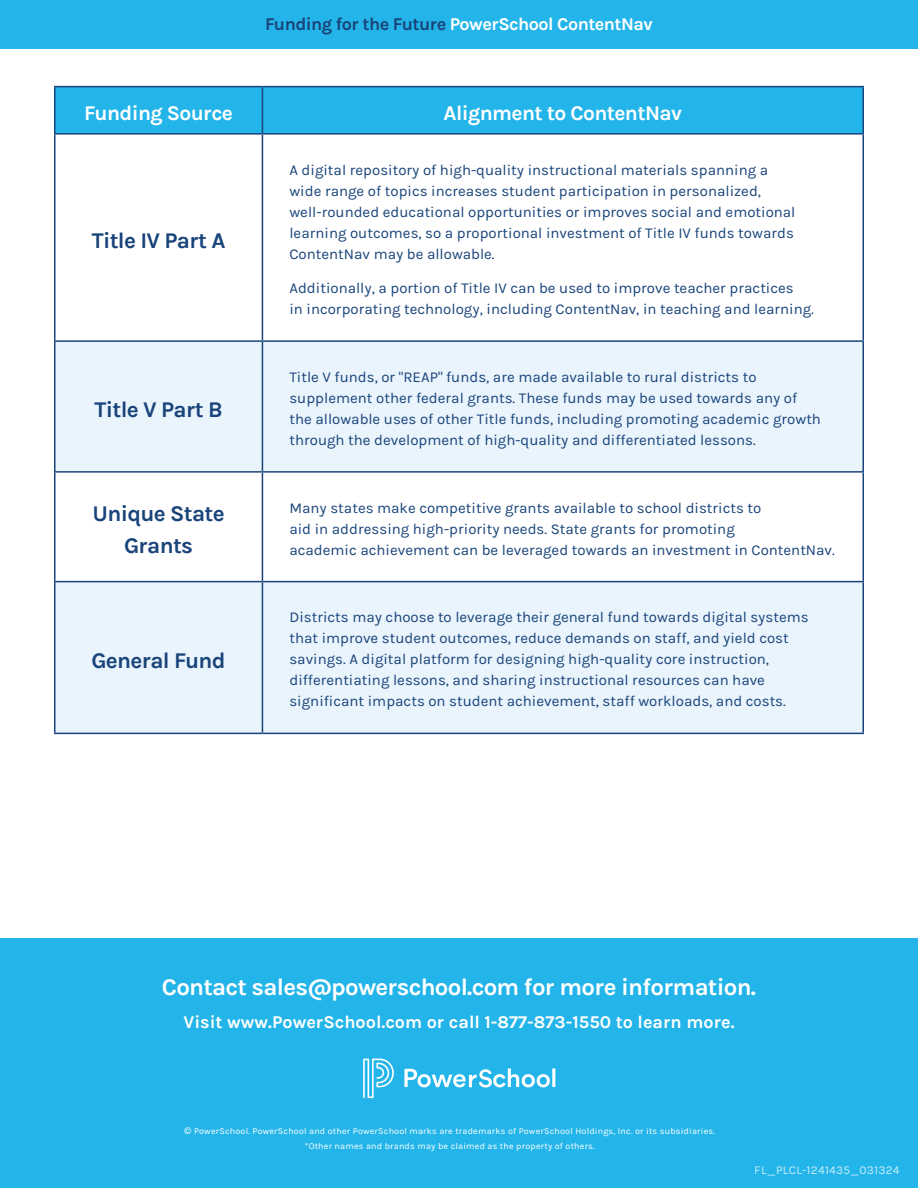
<style>
.page{position:relative;width:918px;height:1188px;background:#fff}
.page>*{position:absolute;margin:0;border:0;box-sizing:border-box;transform-origin:0 0}
.t1{font:700 24px "Karla";letter-spacing:-.03em;color:#fff}
.t2{font:700 22.5px/32.2px "Karla";letter-spacing:-.03em;color:#19447a;text-align:center}
.t3{font:700 21px "Karla";letter-spacing:-.03em;color:#fff}
.t4{font:700 18px "Karla";color:#fff}
.t5{font:700 18px "Karla";letter-spacing:-.03em;color:#fff}
.t6{font:15px/21px "Karla";color:#19447a}
.t7{font:12px "Karla";letter-spacing:.02em;color:#fff}
.t8{font:9px/15px "Karla";letter-spacing:.02em;color:#fff;text-align:center}
.s1{color:#19447a}
.s2{font-family:"Arial"}
</style>
<div class="page">
<div style="left:56px;top:87px;width:806px;height:46px;background:#23b5e9"></div>
<svg style="left:56px;top:342px;width:806px;height:391px;fill:#eaf4fc"></svg>
<hr style="left:54px;top:86px;width:208px;height:1px;background:#19447a">
<hr style="left:54px;top:87px;width:2px;height:46px;background:#19447a">
<hr style="left:262px;top:86px;width:602px;height:1px;background:#19447a">
<hr style="left:262px;top:87px;width:1px;height:46px;background:#19447a">
<hr style="left:862px;top:87px;width:2px;height:46px;background:#19447a">
<hr style="left:54px;top:133px;width:208px;height:2px;background:#19447a">
<hr style="left:54px;top:135px;width:2px;height:205px;background:#19447a">
<hr style="left:262px;top:133px;width:602px;height:2px;background:#19447a">
<hr style="left:262px;top:135px;width:1px;height:205px;background:#19447a">
<hr style="left:862px;top:135px;width:2px;height:205px;background:#19447a">
<hr style="left:54px;top:340px;width:208px;height:2px;background:#19447a">
<hr style="left:54px;top:342px;width:2px;height:129px;background:#19447a">
<hr style="left:262px;top:340px;width:602px;height:2px;background:#19447a">
<hr style="left:262px;top:342px;width:1px;height:129px;background:#19447a">
<hr style="left:862px;top:342px;width:2px;height:129px;background:#19447a">
<hr style="left:54px;top:471px;width:208px;height:2px;background:#19447a">
<hr style="left:54px;top:473px;width:2px;height:108px;background:#19447a">
<hr style="left:262px;top:471px;width:602px;height:2px;background:#19447a">
<hr style="left:262px;top:473px;width:1px;height:108px;background:#19447a">
<hr style="left:862px;top:473px;width:2px;height:108px;background:#19447a">
<hr style="left:54px;top:581px;width:208px;height:1px;background:#19447a">
<hr style="left:54px;top:582px;width:2px;height:151px;background:#19447a">
<hr style="left:262px;top:581px;width:602px;height:1px;background:#19447a">
<hr style="left:262px;top:582px;width:1px;height:151px;background:#19447a">
<hr style="left:862px;top:582px;width:2px;height:151px;background:#19447a">
<hr style="left:54px;top:733px;width:208px;height:1px;background:#19447a">
<hr style="left:262px;top:733px;width:602px;height:1px;background:#19447a">
<div style="left:0;top:939px;width:918px;height:249px;background:#23b5e9"></div>
<svg style="left:363px;top:1059px;width:31px;height:39px"></svg>
<hr style="left:552px;top:1068px;width:3px;height:19px;background:#fff">
<svg style="left:404px;top:1068px;width:146px;height:20px"></svg>
<div style="left:0;top:0;width:918px;height:48px;background:#23b5e9"></div>
<p class="t5" style="left:265px;top:14px;width:389px"><span class="s1">Funding for the Future</span> PowerSchool ContentNav</p>
<h3 class="t3" style="left:84px;top:101px;width:150px">Funding Source</h3>
<h3 class="t3" style="left:444px;top:101px;width:240px">Alignment to ContentNav</h3>
<h2 class="t2" style="left:92px;top:224px;width:135px">Title IV Part A</h2>
<h2 class="t2" style="left:95px;top:393px;width:130px">Title V Part B</h2>
<p class="t6" style="left:289px;top:159px;width:508px">A digital repository of high-quality instructional materials spanning a wide range of topics increases student participation in personalized, well-rounded educational opportunities or improves social and emotional learning outcomes, so a proportional investment of Title IV funds towards ContentNav may be allowable.</p>
<p class="t6" style="left:289px;top:278px;width:526px">Additionally, a portion of Title IV can be used to improve teacher practices<br>in incorporating technology, including ContentNav, in teaching and learning.</p>
<p class="t6" style="left:289px;top:367px;width:533px">Title V funds, or "REAP" funds, are made available to rural districts to supplement other federal grants. These funds may be used towards any of the allowable uses of other Title funds, including promoting academic growth through the development of high-quality and differentiated lessons.</p>
<h2 class="t2" style="left:93px;top:497px;width:134px">Unique State<br>Grants</h2>
<p class="t6" style="left:289px;top:497px;width:547px">Many states make competitive grants available to school districts to<br>aid in addressing high-priority needs. State grants for promoting<br>academic achievement can be leveraged towards an investment in ContentNav.</p>
<h2 class="t2" style="left:91px;top:644px;width:136px">General Fund</h2>
<p class="t6" style="left:289px;top:607px;width:521px">Districts may choose to leverage their general fund towards digital systems that improve student outcomes, reduce demands on staff, and yield cost savings. A digital platform for designing high-quality core instruction, differentiating lessons, and sharing instructional resources can have significant impacts on student achievement, staff workloads, and costs.</p>
<h1 class="t1" style="left:162px;top:973px;width:596px">Contact sales@powerschool.com for more information.</h1>
<p class="t4" style="left:183px;top:1012px;width:553px">Visit www.PowerSchool.com or call 1-877-873-1550 to learn more.</p>
<p class="t8" style="left:185px;top:1124px;width:532px"><span class="s2">©</span> PowerSchool. PowerSchool and other PowerSchool marks are trademarks of PowerSchool Holdings, Inc. or its subsidiaries. *Other names and brands may be claimed as the property of others.</p>
<p class="t7" style="left:755px;top:1164px;width:146px">FL_PLCL-1241435_031324</p>
</div>
